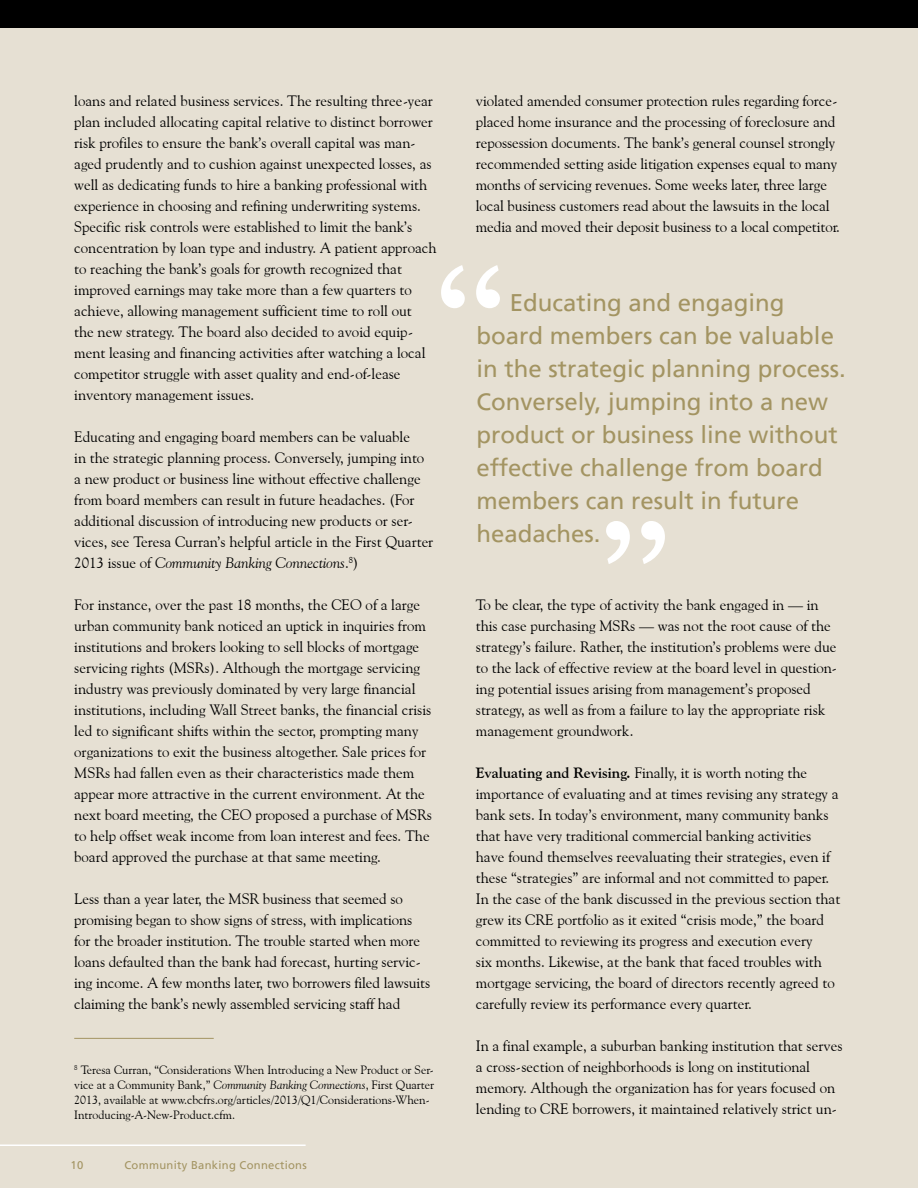
<style>
.page{position:relative;width:918px;height:1188px;background:#fff}
.page>*{position:absolute;margin:0;border:0;box-sizing:border-box;transform-origin:0 0}
.t1{font:24px/33px "Frutiger LT";color:#a39462}
.t2{font:15px/21px "Goudy Old Style BT";color:#000}
.t3{font:12px/15px "Goudy Old Style BT";color:#000}
.t4{font:11.25px "Frutiger LT";letter-spacing:.025em;color:#a39462}
.s1{font-style:italic}
.s2{font-weight:700}
</style>
<div class="page">
<div style="left:0;top:0;width:918px;height:28px;background:#000"></div>
<div style="left:0;top:1128px;width:918px;height:60px;background:#e6e0d3"></div>
<hr style="left:0;top:1144px;width:306px;height:2px;background:#fff">
<div style="left:0;top:28px;width:918px;height:1108px;background:#e6e0d3"></div>
<hr style="left:74px;top:1038px;width:140px;height:1px;background:#a39462">
<svg style="left:441px;top:265px;width:59px;height:43px"></svg>
<svg style="left:606px;top:521px;width:59px;height:43px"></svg>
<p class="t2" style="left:74px;top:90px;width:364px">loans and related business services. The resulting three-year plan included allocating capital relative to distinct borrower risk profiles to ensure the bank’s overall capital was man&shy;aged prudently and to cushion against unexpected losses, as well as dedicating funds to hire a banking professional with experience in choosing and refining underwriting systems.<br>Specific risk controls were established to limit the bank’s concentration by loan type and industry. A patient approach to reaching the bank’s goals for growth recognized that improved earnings may take more than a few quarters to achieve, allowing management sufficient time to roll out<br>the new strategy. The board also decided to avoid equip&shy;ment leasing and financing activities after watching a local competitor struggle with asset quality and end-of-lease inventory management issues.</p>
<p class="t2" style="left:74px;top:426px;width:361px">Educating and engaging board members can be valuable<br>in the strategic planning process. Conversely, jumping into a new product or business line without effective challenge from board members can result in future headaches. (For additional discussion of introducing new products or ser&shy;vices, see Teresa Curran’s helpful article in the First Quarter 2013 issue of <span class="s1">Community Banking Connections</span>.<sup>8</sup>)</p>
<p class="t2" style="left:74px;top:594px;width:359px">For instance, over the past 18 months, the CEO of a large urban community bank noticed an uptick in inquiries from institutions and brokers looking to sell blocks of mortgage servicing rights (MSRs). Although the mortgage servicing industry was previously dominated by very large financial institutions, including Wall Street banks, the financial crisis led to significant shifts within the sector, prompting many organizations to exit the business altogether. Sale prices for MSRs had fallen even as their characteristics made them appear more attractive in the current environment. At the next board meeting, the CEO proposed a purchase of MSRs to help offset weak income from loan interest and fees. The board approved the purchase at that same meeting.</p>
<p class="t2" style="left:74px;top:888px;width:358px">Less than a year later, the MSR business that seemed so promising began to show signs of stress, with implications for the broader institution. The trouble started when more loans defaulted than the bank had forecast, hurting servic&shy;ing income. A few months later, two borrowers filed lawsuits claiming the bank’s newly assembled servicing staff had</p>
<p class="t3" style="left:74px;top:1062px;width:362px"><sup>8</sup> Teresa Curran, “Considerations When Introducing a New Product or Ser&shy;vice at a Community Bank,” <span class="s1">Community Banking Connections</span>, First Quarter 2013, available at www.cbcfrs.org/articles/2013/Q1/Considerations-When-Introducing-A-New-Product.cfm.</p>
<p class="t4" style="left:71px;top:1159px;width:14px">10</p>
<p class="t4" style="left:125px;top:1159px;width:184px">Community Banking Connections</p>
<p class="t2" style="left:476px;top:90px;width:366px">violated amended consumer protection rules regarding force&shy;placed home insurance and the processing of foreclosure and repossession documents. The bank’s general counsel strongly recommended setting aside litigation expenses equal to many months of servicing revenues. Some weeks later, three large local business customers read about the lawsuits in the local media and moved their deposit business to a local competitor.</p>
<h1 class="t1" style="left:477px;top:286px;width:371px;text-indent:33px">Educating and engaging board members can be valuable in the strategic planning process.<br>Conversely, jumping into a new product or business line without effective challenge from board members can result in future headaches.</h1>
<p class="t2" style="left:476px;top:594px;width:363px">To be clear, the type of activity the bank engaged in — in this case purchasing MSRs — was not the root cause of the strategy’s failure. Rather, the institution’s problems were due to the lack of effective review at the board level in question&shy;ing potential issues arising from management’s proposed strategy, as well as from a failure to lay the appropriate risk management groundwork.</p>
<p class="t2" style="left:476px;top:762px;width:366px"><span class="s2">Evaluating and Revising.</span> Finally, it is worth noting the importance of evaluating and at times revising any strategy a bank sets. In today’s environment, many community banks that have very traditional commercial banking activities have found themselves reevaluating their strategies, even if these “strategies” are informal and not committed to paper.<br>In the case of the bank discussed in the previous section that grew its CRE portfolio as it exited “crisis mode,” the board committed to reviewing its progress and execution every<br>six months. Likewise, at the bank that faced troubles with mortgage servicing, the board of directors recently agreed to carefully review its performance every quarter.</p>
<p class="t2" style="left:476px;top:1035px;width:368px">In a final example, a suburban banking institution that serves a cross-section of neighborhoods is long on institutional memory. Although the organization has for years focused on lending to CRE borrowers, it maintained relatively strict un-</p>
</div>
